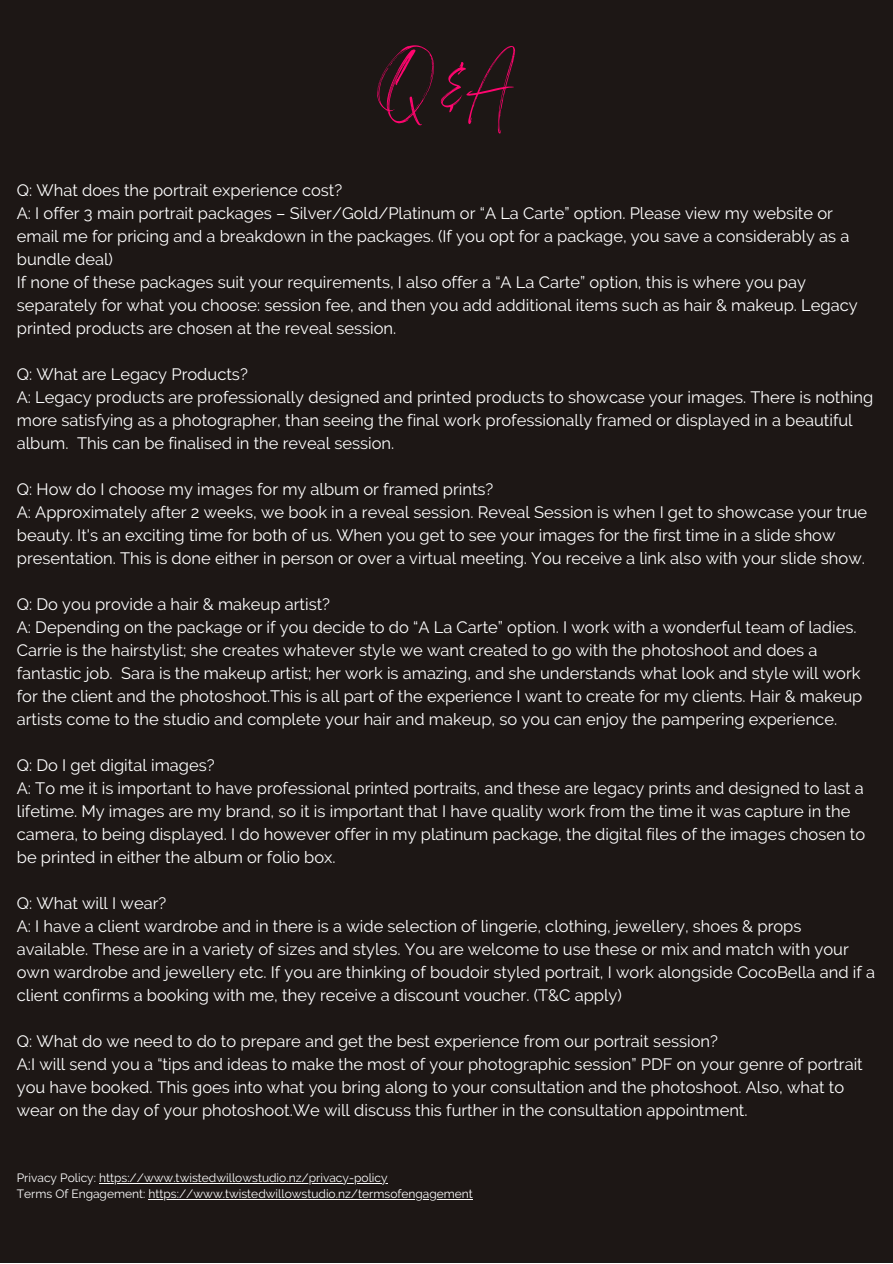
<style>
.page{position:relative;width:893px;height:1264px;background:#fff}
.page>*{position:absolute;margin:0;border:0;box-sizing:border-box;transform-origin:0 0}
.t1{font:82.35px "Angella White";color:#ff056e}
.t2{font:16.5px/23px "Raleway";color:#fff}
.t3{font:12px "Raleway";color:#fff}
</style>
<div class="page">
<div style="left:0;top:0;width:892px;height:1262px;background:#1d1715"></div>
<hr style="left:99px;top:1182px;width:288px;height:1px;background:#fff">
<hr style="left:148px;top:1198px;width:325px;height:1px;background:#fff">
<p class="t1" style="left:377px;top:35px;width:140px">Q&amp;A</p>
<p class="t2" style="left:17px;top:179px;width:327px">Q: What does the portrait experience cost?</p>
<p class="t2" style="left:17px;top:202px;width:834px">A: I offer 3 main portrait packages – Silver/Gold/Platinum or “A La Carte” option. Please view my website or email me for pricing and a breakdown in the packages. (If you opt for a package, you save a considerably as a bundle deal)</p>
<p class="t2" style="left:17px;top:271px;width:842px">If none of these packages suit your requirements, I also offer a “A La Carte” option, this is where you pay separately for what you choose: session fee, and then you add additional items such as hair &amp; makeup. Legacy printed products are chosen at the reveal session.</p>
<p class="t2" style="left:17px;top:363px;width:232px">Q: What are Legacy Products?</p>
<p class="t2" style="left:17px;top:386px;width:857px">A: Legacy products are professionally designed and printed products to showcase your images. There is nothing more satisfying as a photographer, than seeing the final work professionally framed or displayed in a beautiful album. This can be finalised in the reveal session.</p>
<p class="t2" style="left:17px;top:478px;width:478px">Q: How do I choose my images for my album or framed prints?</p>
<p class="t2" style="left:17px;top:501px;width:851px">A: Approximately after 2 weeks, we book in a reveal session. Reveal Session is when I get to showcase your true beauty. It's an exciting time for both of us. When you get to see your images for the first time in a slide show presentation. This is done either in person or over a virtual meeting. You receive a link also with your slide show.</p>
<p class="t2" style="left:17px;top:592px;width:315px">Q: Do you provide a hair &amp; makeup artist?</p>
<p class="t2" style="left:17px;top:615px;width:847px">A: Depending on the package or if you decide to do “A La Carte” option. I work with a wonderful team of ladies.<br>Carrie is the hairstylist; she creates whatever style we want created to go with the photoshoot and does a fantastic job. Sara is the makeup artist; her work is amazing, and she understands what look and style will work for the client and the photoshoot.This is all part of the experience I want to create for my clients. Hair &amp; makeup artists come to the studio and complete your hair and makeup, so you can enjoy the pampering experience.</p>
<p class="t2" style="left:17px;top:753px;width:199px">Q: Do I get digital images?</p>
<p class="t2" style="left:17px;top:776px;width:849px">A: To me it is important to have professional printed portraits, and these are legacy prints and designed to last a lifetime. My images are my brand, so it is important that I have quality work from the time it was capture in the camera, to being displayed. I do however offer in my platinum package, the digital files of the images chosen to be printed in either the album or folio box.</p>
<p class="t2" style="left:17px;top:891px;width:151px">Q: What will I wear?</p>
<p class="t2" style="left:17px;top:914px;width:859px">A: I have a client wardrobe and in there is a wide selection of lingerie, clothing, jewellery, shoes &amp; props available. These are in a variety of sizes and styles. You are welcome to use these or mix and match with your own wardrobe and jewellery etc. If you are thinking of boudoir styled portrait, I work alongside CocoBella and if a client confirms a booking with me, they receive a discount voucher. (T&amp;C apply)</p>
<p class="t2" style="left:17px;top:1029px;width:702px">Q: What do we need to do to prepare and get the best experience from our portrait session?</p>
<p class="t2" style="left:17px;top:1052px;width:847px">A:I will send you a “tips and ideas to make the most of your photographic session” PDF on your genre of portrait you have booked. This goes into what you bring along to your consultation and the photoshoot. Also, what to wear on the day of your photoshoot.We will discuss this further in the consultation appointment.</p>
<p class="t3" style="left:17px;top:1170px;width:372px">Privacy Policy: https://www.twistedwillowstudio.nz/privacy-policy</p>
<p class="t3" style="left:17px;top:1186px;width:457px">Terms Of Engagement: https://www.twistedwillowstudio.nz/termsofengagement</p>
</div>
